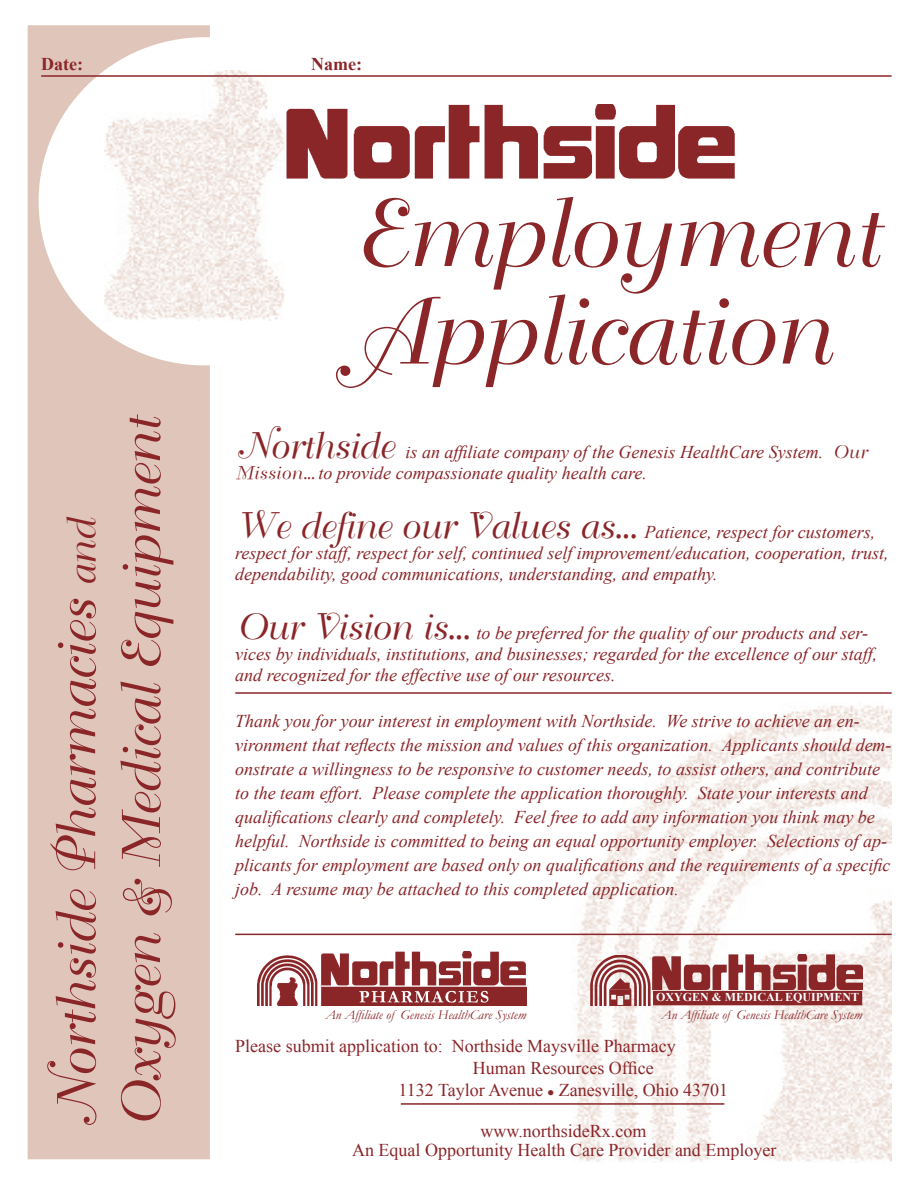
<style>
.page{position:relative;width:918px;height:1188px;background:#fff}
.page>*{position:absolute;margin:0;border:0;box-sizing:border-box;transform-origin:0 0}
.t1{font:94.5px/97.5px "Duchess";color:#8a2528}
.t2{font:54px/64.8px "Duchess";color:#8a2528}
.t3{font:italic 18px/24px "Times New Roman";color:#8a2528}
.t4{font:18px/18.5px "Times New Roman";color:#8a2528;text-align:center}
.t5{font:700 18px "Times New Roman";color:#8a2528}
.t6{font:italic 13.5px "Garamond";color:#8a2528}
.t7{font:700 12px "Times New Roman";color:#fff}
.s1{font-size:39px}
.s2{font-family:"Duchess";font-style:normal;font-size:36px}
.s3{font-family:"Duchess";font-style:normal}
</style>
<div class="page">
<img style="left:572px;top:705px;width:319px;height:458px">
<div style="left:28px;top:25px;width:182px;height:1134px;background:#dfc5ba"></div>
<hr style="left:235px;top:692px;width:657px;height:2px;background:#8a2528">
<hr style="left:235px;top:934px;width:657px;height:1px;background:#8a2528">
<hr style="left:401px;top:1103px;width:323px;height:2px;background:#8a2528">
<div style="left:39px;top:37px;width:331px;height:328px;background:#fff;border-radius:50%"></div>
<img style="left:104px;top:70px;width:185px;height:250px">
<img style="left:287px;top:104px;width:448px;height:74px">
<hr style="left:41px;top:75px;width:851px;height:2px;background:#8a2528">
<img style="left:258px;top:951px;width:269px;height:55px">
<img style="left:590px;top:955px;width:61px;height:50px">
<img style="left:653px;top:954px;width:209px;height:35px">
<div style="left:653px;top:991px;width:209px;height:14px;background:#8a2528"></div>
<p class="t5" style="left:41px;top:51px;width:43px">Date:</p>
<p class="t5" style="left:311px;top:51px;width:52px">Name:</p>
<h1 class="t1" style="left:352px;top:189px;width:523px">Employment<br>Application</h1>
<h2 class="t2" style="left:47px;top:1130px;width:717px;rotate:-90deg">Northside Pharmacies <span class="s1">and<br></span>Oxygen &amp; Medical Equipment</h2>
<p class="t3" style="left:235px;top:441px;width:633px;line-height:21px"><span class="s2">Northside</span> is an affiliate company of the Genesis HealthCare System. <span class="s3">Our<br>Mission...</span> to provide compassionate quality health care.</p>
<p class="t3" style="left:235px;top:521px;width:655px;line-height:21px"><span class="s2">We define our Values as...</span> Patience, respect for customers, respect for staff, respect for self, continued self improvement/education, cooperation, trust, dependability, good communications, understanding, and empathy.</p>
<p class="t3" style="left:235px;top:622px;width:644px;line-height:21px"><span class="s2">Our Vision is...</span> to be preferred for the quality of our products and ser&shy;vices by individuals, institutions, and businesses; regarded for the excellence of our staff, and recognized for the effective use of our resources.</p>
<p class="t3" style="left:235px;top:708px;width:658px">Thank you for your interest in employment with Northside. We strive to achieve an en&shy;vironment that reflects the mission and values of this organization. Applicants should dem&shy;onstrate a willingness to be responsive to customer needs, to assist others, and contribute to the team effort. Please complete the application thoroughly. State your interests and qualifications clearly and completely. Feel free to add any information you think may be helpful. Northside is committed to being an equal opportunity employer. Selections of ap&shy;plicants for employment are based only on qualifications and the requirements of a specific job. A resume may be attached to this completed application.</p>
<p class="t7" style="left:656px;top:989px;width:205px">OXYGEN &amp; MEDICAL EQUIPMENT</p>
<p class="t6" style="left:325px;top:1005px;width:202px">An Affiliate of Genesis HealthCare System</p>
<p class="t6" style="left:661px;top:1005px;width:202px">An Affiliate of Genesis HealthCare System</p>
<p class="t4" style="left:235px;top:1037px;width:442px">Please submit application to: Northside Maysville Pharmacy</p>
<p class="t4" style="left:473px;top:1058px;width:182px">Human Resources Office</p>
<p class="t4" style="left:399px;top:1080px;width:331px">1132 Taylor Avenue ● Zanesville, Ohio 43701</p>
<p class="t4" style="left:352px;top:1122px;width:426px">www.northsideRx.com<br>An Equal Opportunity Health Care Provider and Employer</p>
</div>
